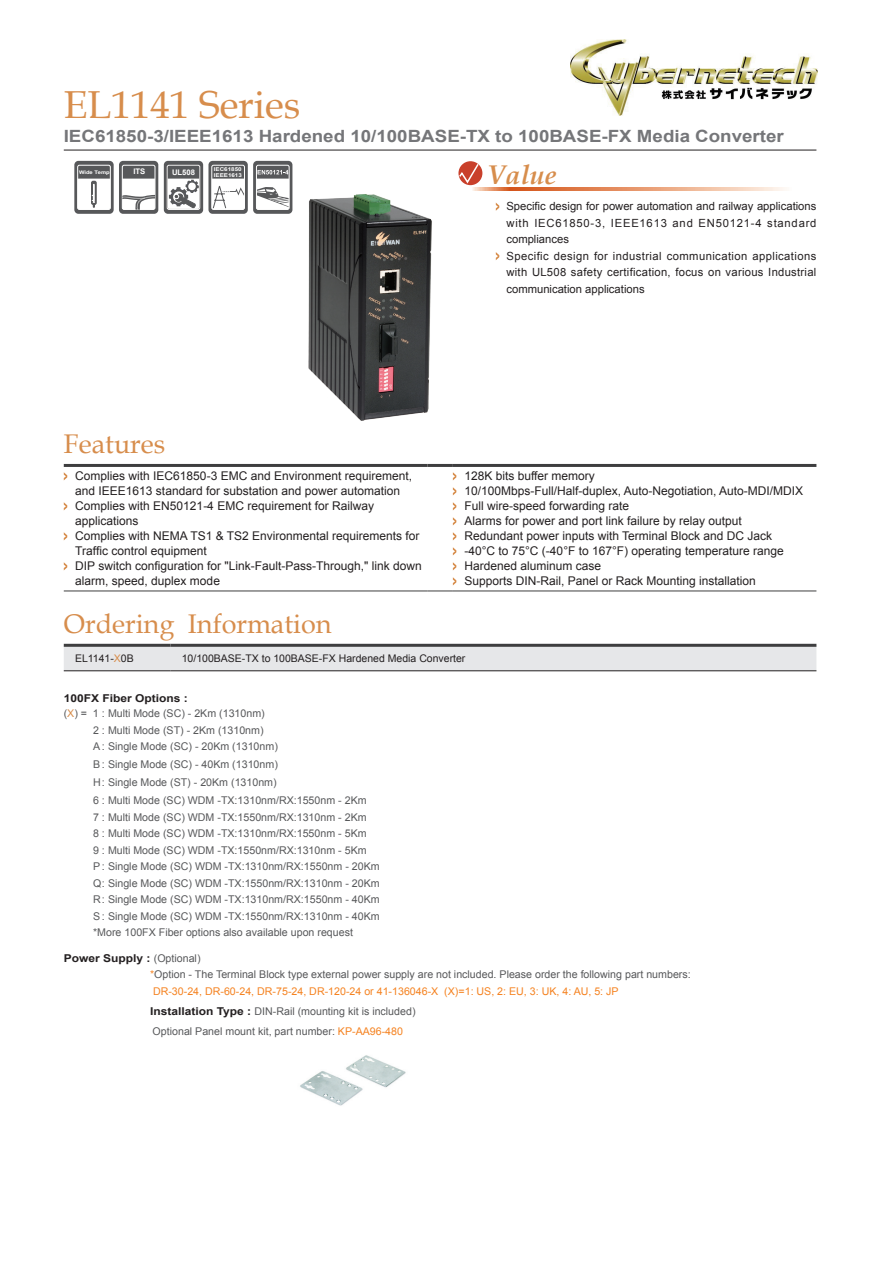
<style>
.page{position:relative;width:893px;height:1263px;background:#fff}
.page>*{position:absolute;margin:0;border:0;box-sizing:border-box;transform-origin:0 0}
.產品大標{font:39px "Book Antiqua";color:#d78d4c}
.中標題{font:27px "Book Antiqua";color:#d78d4c}
.中標題_Value{font:italic 700 27px "Book Antiqua";color:#d78d4c}
.大標題旁產品描述{font:700 16.8px "Arial";color:#757679;scale:1.11 1}
.Features內文{font:12px/15px "Arial";color:#231f20}
.Value內文{font:11.25px/16.5px "Arial";letter-spacing:.025em;color:#231f20;text-align:justify}
.t1{font:700 10.8px "Arial";color:#231f20;scale:1.11 1}
.t2{font:10.65px "Arial";color:#57585a}
.t3{font:10.65px "Arial";color:#f58220}
.Ordering_Infomation表{font:10.5px "Arial";color:#231f20}
.t4{font:700 7.65px "Arial";color:#fff}
.t5{font:700 5.25px "Arial";color:#fff;scale:1.18 1}
.t6{font:700 4.95px "Arial";color:#fff;scale:1.18 1}
.s1{color:#d78d4c}
.s2{font-weight:400;font-size:10.65px;color:#57585a}
.s3{color:#f58220}
.s4{font-weight:700;font-size:10.8px;color:#231f20}
</style>
<div class="page">
<img style="left:300px;top:1055px;width:106px;height:51px">
<img style="left:308px;top:194px;width:124px;height:227px">
<div style="left:458px;top:161px;width:24px;height:24px;background:#c9402b;border-radius:50%"></div>
<svg style="left:458px;top:162px;width:22px;height:23px"></svg>
<svg style="left:496px;top:203px;width:3px;height:8px"></svg>
<svg style="left:496px;top:252px;width:3px;height:8px"></svg>
<hr style="left:64px;top:591px;width:363px;height:1px;background:#3e3e3f">
<svg style="left:427px;top:591px;width:26px;height:1px"></svg>
<hr style="left:453px;top:591px;width:363px;height:1px;background:#3e3e3f">
<hr style="left:64px;top:464px;width:363px;height:3px;background:#3e3e3f">
<hr style="left:427px;top:464px;width:26px;height:3px;background:#3e3e3f">
<hr style="left:453px;top:464px;width:363px;height:3px;background:#3e3e3f">
<svg style="left:64px;top:472px;width:3px;height:8px"></svg>
<svg style="left:64px;top:502px;width:3px;height:8px"></svg>
<svg style="left:64px;top:532px;width:3px;height:8px"></svg>
<svg style="left:64px;top:562px;width:3px;height:8px"></svg>
<svg style="left:453px;top:472px;width:3px;height:8px"></svg>
<svg style="left:453px;top:487px;width:3px;height:8px"></svg>
<svg style="left:453px;top:502px;width:3px;height:8px"></svg>
<svg style="left:453px;top:517px;width:3px;height:8px"></svg>
<svg style="left:453px;top:532px;width:3px;height:8px"></svg>
<svg style="left:453px;top:547px;width:3px;height:8px"></svg>
<svg style="left:453px;top:562px;width:3px;height:8px"></svg>
<svg style="left:453px;top:577px;width:3px;height:8px"></svg>
<div style="left:64px;top:647px;width:752px;height:23px;background:#e6e7e9"></div>
<hr style="left:64px;top:644px;width:107px;height:3px;background:#3e3e3f">
<hr style="left:171px;top:644px;width:645px;height:3px;background:#3e3e3f">
<hr style="left:64px;top:670px;width:107px;height:1px;background:#231f20">
<hr style="left:171px;top:670px;width:645px;height:1px;background:#231f20">
<hr style="left:64px;top:150px;width:752px;height:1px;background:#231f20">
<div style="left:74px;top:161px;width:40px;height:53px;background:#57585a;border-radius:4px"></div>
<div style="left:77px;top:165px;width:34px;height:45px;border:1px solid #fff;border-radius:2px"></div>
<svg style="left:78px;top:179px;width:32px;height:30px"></svg>
<svg style="left:119px;top:161px;width:39px;height:53px"></svg>
<div style="left:122px;top:165px;width:33px;height:45px;border:1px solid #fff;border-radius:2px"></div>
<svg style="left:122px;top:179px;width:33px;height:31px"></svg>
<svg style="left:164px;top:161px;width:39px;height:53px"></svg>
<div style="left:167px;top:165px;width:33px;height:45px;border:1px solid #fff;border-radius:2px"></div>
<svg style="left:167px;top:179px;width:33px;height:30px"></svg>
<svg style="left:253px;top:161px;width:39px;height:53px"></svg>
<svg style="left:258px;top:170px;width:29px;height:38px"></svg>
<div style="left:256px;top:165px;width:33px;height:45px;border:1px solid #fff;border-radius:2px"></div>
<div style="left:208px;top:161px;width:40px;height:53px;background:#57585a;border-radius:4px"></div>
<div style="left:212px;top:165px;width:33px;height:45px;border:1px solid #fff;border-radius:2px"></div>
<svg style="left:212px;top:179px;width:32px;height:30px"></svg>
<svg style="left:472px;top:188px;width:313px;height:2px"></svg>
<img style="left:571px;top:39px;width:246px;height:77px">
<p class="產品大標" style="left:64px;top:78px;width:238px">EL1141 Series</p>
<p class="大標題旁產品描述" style="left:64px;top:125px;width:650px">IEC61850-3/IEEE1613 Hardened 10/100BASE-TX to 100BASE-FX Media Converter</p>
<p class="t6" style="left:79px;top:169px;width:28px">Wide Temp</p>
<p class="t4" style="left:133px;top:167px;width:13px">ITS</p>
<p class="t4" style="left:172px;top:167px;width:25px">UL508</p>
<p class="t5" style="left:214px;top:171px;width:25px">IEEE1613</p>
<p class="中標題_Value" style="left:487px;top:156px;width:71px">Value</p>
<p class="Value內文" style="left:506px;top:198px;width:311px">Specific design for power automation and railway applications with IEC61850-3, IEEE1613 and EN50121-4 standard compliances</p>
<p class="Value內文" style="left:506px;top:248px;width:311px">Specific design for industrial communication applications with UL508 safety certification, focus on various Industrial communication applications</p>
<p class="t5" style="left:214px;top:166px;width:25px">IEC61850</p>
<p class="中標題" style="left:64px;top:425px;width:103px">Features</p>
<p class="Features內文" style="left:75px;top:468px;width:338px">Complies with IEC61850-3 EMC and Environment requirement, and IEEE1613 standard for substation and power automation</p>
<p class="Features內文" style="left:75px;top:498px;width:300px">Complies with EN50121-4 EMC requirement for Railway applications</p>
<p class="Features內文" style="left:75px;top:528px;width:346px">Complies with NEMA TS1 &amp; TS2 Environmental requirements for<br>Traffic control equipment</p>
<p class="Features內文" style="left:75px;top:558px;width:348px">DIP switch configuration for "Link-Fault-Pass-Through," link down alarm, speed, duplex mode</p>
<p class="Features內文" style="left:464px;top:468px;width:132px">128K bits buffer memory</p>
<p class="Features內文" style="left:464px;top:483px;width:340px">10/100Mbps-Full/Half-duplex, Auto-Negotiation, Auto-MDI/MDIX</p>
<p class="Features內文" style="left:464px;top:498px;width:166px">Full wire-speed forwarding rate</p>
<p class="Features內文" style="left:464px;top:513px;width:279px">Alarms for power and port link failure by relay output</p>
<p class="Features內文" style="left:464px;top:528px;width:309px">Redundant power inputs with Terminal Block and DC Jack</p>
<p class="Features內文" style="left:464px;top:543px;width:321px">-40°C to 75°C (-40°F to 167°F) operating temperature range</p>
<p class="Features內文" style="left:464px;top:558px;width:138px">Hardened aluminum case</p>
<p class="Features內文" style="left:464px;top:573px;width:293px">Supports DIN-Rail, Panel or Rack Mounting installation</p>
<p class="中標題" style="left:64px;top:605px;width:269px">Ordering Information</p>
<p class="Ordering_Infomation表" style="left:75px;top:652px;width:60px">EL1141-<span class="s1">X</span>0B</p>
<p class="Ordering_Infomation表" style="left:182px;top:652px;width:285px">10/100BASE-TX to 100BASE-FX Hardened Media Converter</p>
<p class="t1" style="left:64px;top:691px;width:113px">100FX Fiber Options :</p>
<p class="t2" style="left:64px;top:707px;width:203px">(<span class="s1">X</span>) = 1 : Multi Mode (SC) - 2Km (1310nm)</p>
<p class="t2" style="left:93px;top:723px;width:172px">2 : Multi Mode (ST) - 2Km (1310nm)</p>
<p class="t2" style="left:93px;top:740px;width:186px">A : Single Mode (SC) - 20Km (1310nm)</p>
<p class="t2" style="left:93px;top:758px;width:186px">B : Single Mode (SC) - 40Km (1310nm)</p>
<p class="t2" style="left:93px;top:776px;width:185px">H : Single Mode (ST) - 20Km (1310nm)</p>
<p class="t2" style="left:93px;top:794px;width:275px">6 : Multi Mode (SC) WDM -TX:1310nm/RX:1550nm - 2Km</p>
<p class="t2" style="left:93px;top:810px;width:275px">7 : Multi Mode (SC) WDM -TX:1550nm/RX:1310nm - 2Km</p>
<p class="t2" style="left:93px;top:827px;width:275px">8 : Multi Mode (SC) WDM -TX:1310nm/RX:1550nm - 5Km</p>
<p class="t2" style="left:93px;top:843px;width:275px">9 : Multi Mode (SC) WDM -TX:1550nm/RX:1310nm - 5Km</p>
<p class="t2" style="left:93px;top:860px;width:288px">P : Single Mode (SC) WDM -TX:1310nm/RX:1550nm - 20Km</p>
<p class="t2" style="left:93px;top:876px;width:288px">Q : Single Mode (SC) WDM -TX:1550nm/RX:1310nm - 20Km</p>
<p class="t2" style="left:93px;top:893px;width:288px">R : Single Mode (SC) WDM -TX:1310nm/RX:1550nm - 40Km</p>
<p class="t2" style="left:93px;top:909px;width:288px">S : Single Mode (SC) WDM -TX:1550nm/RX:1310nm - 40Km</p>
<p class="t2" style="left:93px;top:926px;width:261px">*More 100FX Fiber options also available upon request</p>
<p class="t1" style="left:64px;top:951px;width:125px">Power Supply : <span class="s2">(Optional)</span></p>
<p class="t2" style="left:150px;top:967px;width:542px"><span class="s3">*</span>Option - The Terminal Block type external power supply are not included. Please order the following part numbers:</p>
<p class="t3" style="left:153px;top:984px;width:467px">DR-30-24, DR-60-24, DR-75-24, DR-120-24 or 41-136046-X (X)=1: US, 2: EU, 3: UK, 4: AU, 5: JP</p>
<p class="t2" style="left:150px;top:1004px;width:267px"><span class="s4">Installation Type :</span> DIN-Rail (mounting kit is included)</p>
<p class="t2" style="left:153px;top:1024px;width:252px">Optional Panel mount kit, part number: <span class="s3">KP-AA96-480</span></p>
</div>
